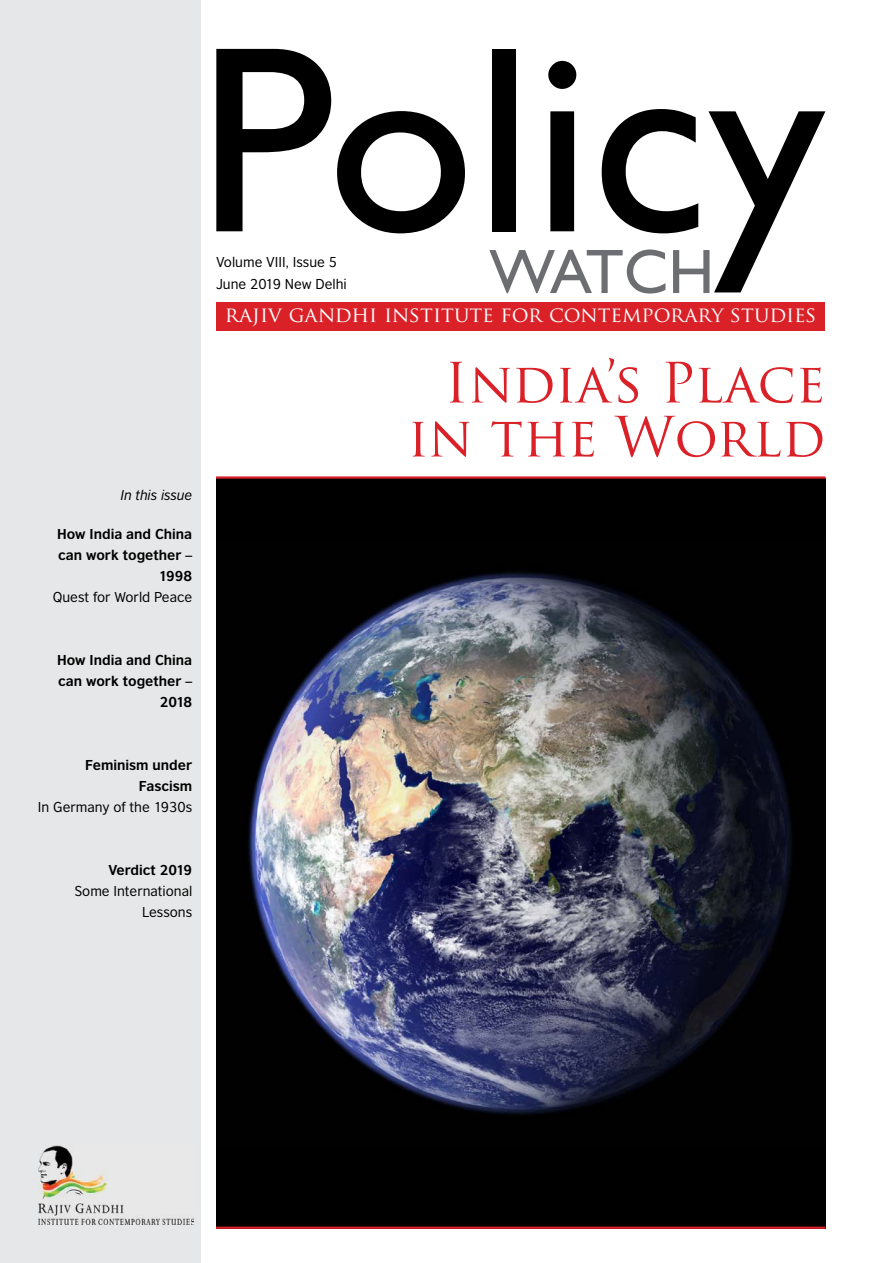
<style>
.page{position:relative;width:893px;height:1263px;background:#fff}
.page>*{position:absolute;margin:0;border:0;box-sizing:border-box;transform-origin:0 0}
.t1{font:267px "Gill Sans";color:#000}
.t2{font:63px "Gill Sans";letter-spacing:-.04em;color:#6d6e71}
.t3{font:54px/54px "Trajan Pro";color:#da2128;text-align:right}
.t4{font:21px "Trajan Pro";color:#fff}
.t5{font:700 13.5px/21px "British Council Sans";color:#000;text-align:right}
.t6{font:13.5px/21.8px "British Council Sans";color:#000}
.t7{font:italic 13.5px "British Council Sans";color:#000}
</style>
<div class="page">
<div style="left:216px;top:478px;width:609px;height:751px;background:#000"></div>
<div style="left:216px;top:303px;width:609px;height:28px;background:#da2128"></div>
<div style="left:0;top:0;width:201px;height:1263px;background:#e6e7e8"></div>
<hr style="left:216px;top:1226px;width:609px;height:3px;background:#da2128">
<img style="left:39px;top:1145px;width:154px;height:79px">
<hr style="left:216px;top:476px;width:609px;height:3px;background:#da2128">
<img style="left:248px;top:572px;width:544px;height:543px">
<p class="t7" style="left:120px;top:487px;width:73px">In this issue</p>
<p class="t5" style="left:57px;top:523px;width:137px">How India and China can work together –<br>1998</p>
<p class="t6" style="left:53px;top:586px;width:141px">Quest for World Peace</p>
<p class="t5" style="left:57px;top:649px;width:137px">How India and China can work together –<br>2018</p>
<p class="t5" style="left:85px;top:754px;width:108px">Feminism under<br>Fascism</p>
<p class="t6" style="left:38px;top:796px;width:156px">In Germany of the 1930s</p>
<p class="t5" style="left:108px;top:859px;width:85px">Verdict 2019</p>
<p class="t6" style="left:75px;top:880px;width:119px;line-height:21px;text-align:right">Some International<br>Lessons</p>
<h1 class="t1" style="left:198px;top:-14px;width:629px">Policy</h1>
<h2 class="t2" style="left:489px;top:235px;width:226px">WATCH</h2>
<h3 class="t4" style="left:225px;top:301px;width:593px">rajiv gandhi institute for contemporary studies</h3>
<h3 class="t3" style="left:408px;top:355px;width:419px">India’s Place in the World</h3>
<p class="t6" style="left:216px;top:251px;width:132px">Volume VIII, Issue 5<br>June 2019 New Delhi</p>
</div>
